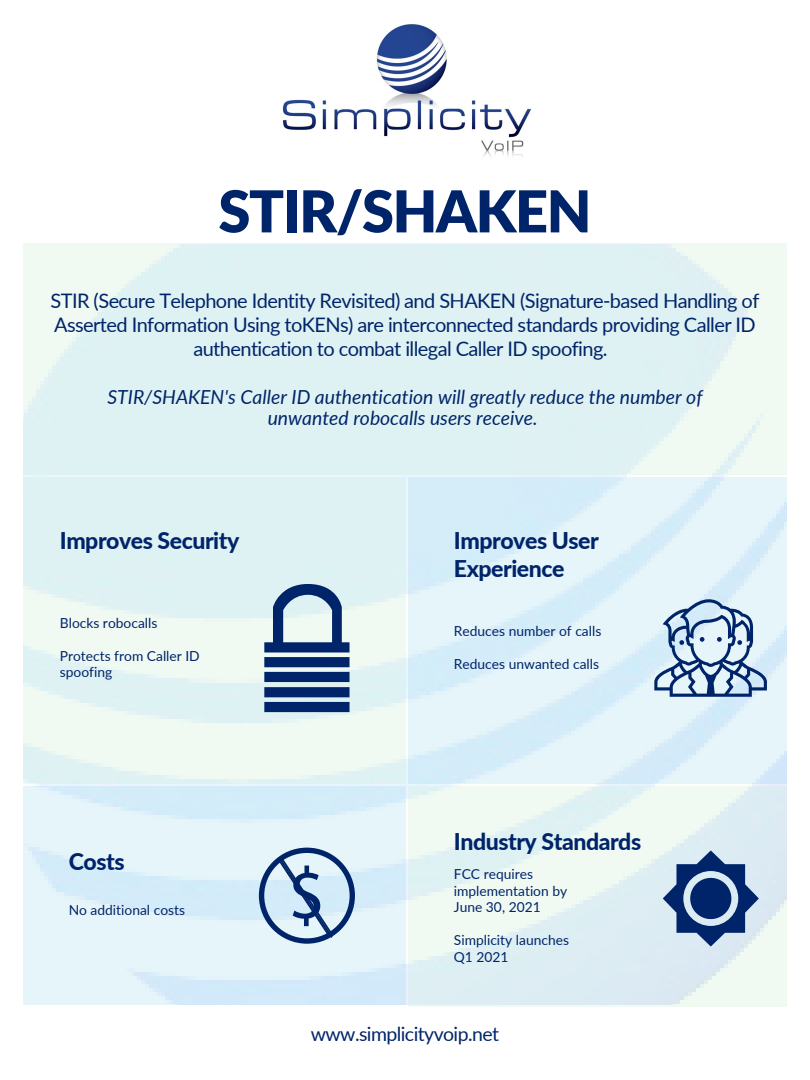
<style>
.page{position:relative;width:810px;height:1080px;background:#fff}
.page>*{position:absolute;margin:0;border:0;box-sizing:border-box;transform-origin:0 0}
.t1{font:900 57.75px "Lato";letter-spacing:-.025em;color:#002469}
.t2{font:800 23.06px/27.6px "Lato";letter-spacing:-.02em;color:#002469}
.t3{font:20px/24px "Lato";letter-spacing:-.03em;color:#002469;text-align:center}
.t4{font:19.44px "Lato";letter-spacing:-.03em;color:#002469}
.t5{font:italic 19.38px/21.1px "Lato";color:#002469;text-align:center}
.t6{font:13.81px/16.4px "Lato";color:#002469}
</style>
<div class="page">
<div style="left:23px;top:477px;width:382px;height:307px;background:linear-gradient(to right,#e6f5f3,#e5f5f3)"></div>
<div style="left:408px;top:477px;width:379px;height:307px;background:linear-gradient(to bottom,#ddf1f9,#dff2f9)"></div>
<div style="left:408px;top:787px;width:379px;height:220px;background:linear-gradient(to right,#e8f6f3,#e4f0f3)"></div>
<div style="left:23px;top:787px;width:382px;height:218px;background:linear-gradient(to right,#e2f3f9,#dbf0f9)"></div>
<svg style="left:23px;top:244px;width:764px;height:231px;fill:#dff2f3"></svg>
<img style="left:282px;top:24px;width:249px;height:133px">
<svg style="left:654px;top:599px;width:113px;height:98px"></svg>
<svg style="left:259px;top:848px;width:96px;height:96px"></svg>
<svg style="left:264px;top:584px;width:86px;height:128px"></svg>
<svg style="left:663px;top:850px;width:96px;height:97px"></svg>
<h1 class="t1" style="left:218px;top:175px;width:375px">STIR/SHAKEN</h1>
<p class="t3" style="left:51px;top:288px;width:710px">STIR (Secure Telephone Identity Revisited) and SHAKEN (Signature-based Handling of<br>Asserted Information Using toKENs) are interconnected standards providing Caller ID authentication to combat illegal Caller ID spoofing.</p>
<p class="t5" style="left:107px;top:386px;width:597px">STIR/SHAKEN's Caller ID authentication will greatly reduce the number of unwanted robocalls users receive.</p>
<p class="t2" style="left:60px;top:526px;width:181px">Improves Security</p>
<p class="t2" style="left:454px;top:526px;width:147px">Improves User<br>Experience</p>
<p class="t6" style="left:60px;top:615px;width:99px">Blocks robocalls</p>
<p class="t6" style="left:60px;top:647px;width:141px">Protects from Caller ID spoofing</p>
<p class="t2" style="left:69px;top:847px;width:57px">Costs</p>
<p class="t6" style="left:69px;top:902px;width:118px">No additional costs</p>
<p class="t6" style="left:454px;top:623px;width:149px">Reduces number of calls</p>
<p class="t6" style="left:454px;top:656px;width:147px">Reduces unwanted calls</p>
<p class="t2" style="left:454px;top:827px;width:189px">Industry Standards</p>
<p class="t6" style="left:454px;top:866px;width:115px">FCC requires implementation by<br>June 30, 2021</p>
<p class="t6" style="left:454px;top:932px;width:117px">Simplicity launches<br>Q1 2021</p>
<p class="t4" style="left:311px;top:1022px;width:190px">www.simplicityvoip.net</p>
</div>
